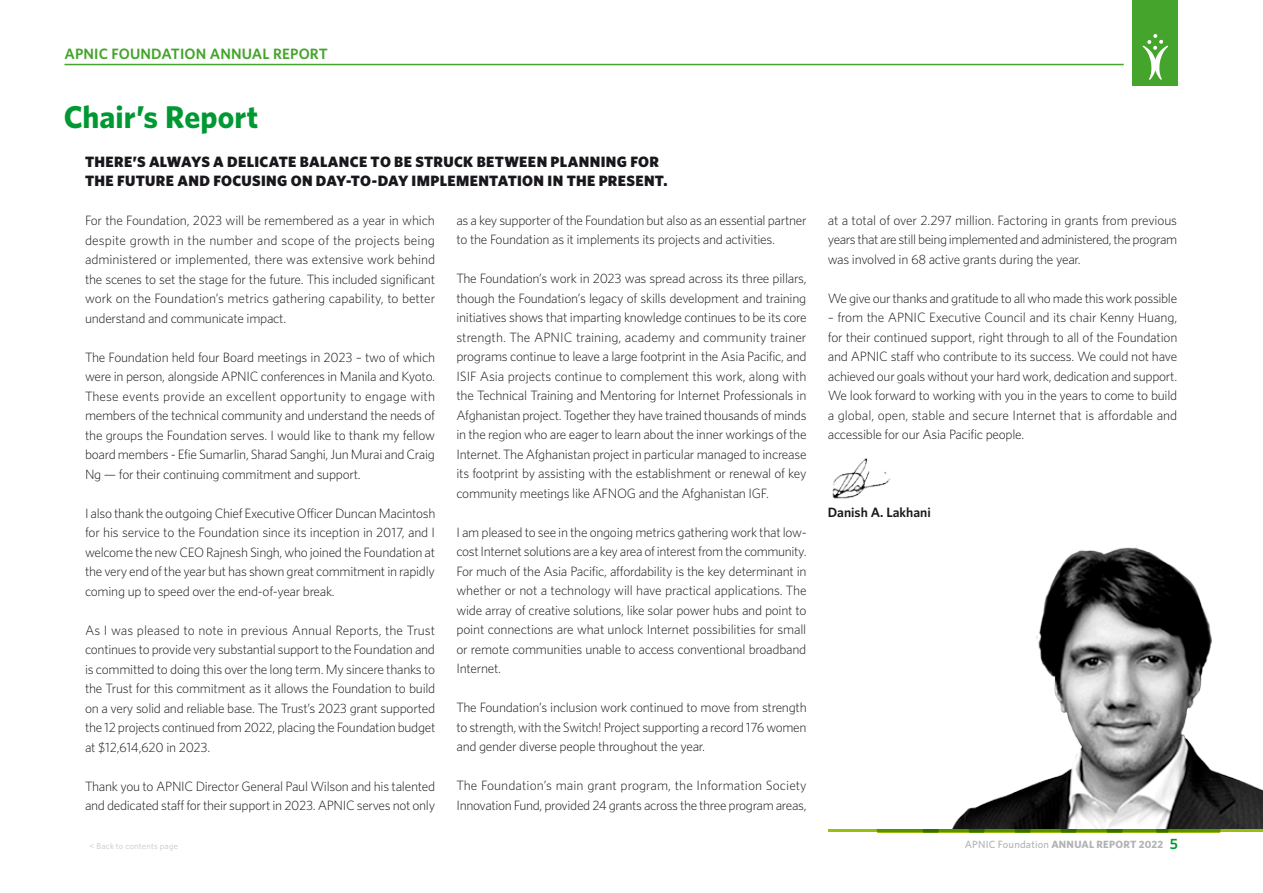
<style>
.page{position:relative;width:1263px;height:893px;background:#fff}
.page>*{position:absolute;margin:0;border:0;box-sizing:border-box;transform-origin:0 0}
.t1{font:700 31.5px "Whitney";color:#009832}
.t2{font:900 15px/19.5px "Whitney";letter-spacing:.025em;color:#1a171c}
.t3{font:600 15px "Whitney";letter-spacing:.01em;color:#44a42b}
.t4{font:300 13.5px/19.5px "Whitney";letter-spacing:-.02em;color:#1a171c;text-align:justify}
.t5{font:600 13.5px "Whitney";color:#1a171c}
.t6{font:700 10.5px "Whitney";letter-spacing:.02em;color:#b1b3b4}
.t7{font:8.7px "Whitney";letter-spacing:.025em;color:#c6c7c9}
.s1{font-weight:500}
.s2{font-weight:600;font-size:15px;color:#009832}
</style>
<div class="page">
<img style="left:952px;top:547px;width:311px;height:282px">
<img style="left:832px;top:458px;width:59px;height:41px">
<svg style="left:828px;top:829px;width:435px;height:3px"></svg>
<hr style="left:64px;top:64px;width:1060px;height:1px;background:#44a42b">
<div style="left:1133px;top:0;width:45px;height:85px;background:#44a42b"></div>
<svg style="left:1142px;top:34px;width:26px;height:46px"></svg>
<p class="t3" style="left:64px;top:44px;width:265px">APNIC FOUNDATION ANNUAL REPORT</p>
<h1 class="t1" style="left:64px;top:95px;width:196px">Chair’s Report</h1>
<p class="t2" style="left:85px;top:151px;width:584px">THERE’S ALWAYS A DELICATE BALANCE TO BE STRUCK BETWEEN PLANNING FOR<br>THE FUTURE AND FOCUSING ON DAY-TO-DAY IMPLEMENTATION IN THE PRESENT.</p>
<p class="t4" style="left:85px;top:210px;width:352px">For the Foundation, 2023 will be remembered as a year in which despite growth in the number and scope of the projects being administered or implemented, there was extensive work behind the scenes to set the stage for the future. This included significant work on the Foundation’s metrics gathering capability, to better understand and communicate impact.</p>
<p class="t4" style="left:85px;top:347px;width:352px">The Foundation held four Board meetings in 2023 – two of which were in person, alongside APNIC conferences in Manila and Kyoto.<br>These events provide an excellent opportunity to engage with members of the technical community and understand the needs of the groups the Foundation serves. I would like to thank my fellow board members - Efie Sumarlin, Sharad Sanghi, Jun Murai and Craig Ng — for their continuing commitment and support.</p>
<p class="t4" style="left:85px;top:503px;width:352px">I also thank the outgoing Chief Executive Officer Duncan Macintosh for his service to the Foundation since its inception in 2017, and I welcome the new CEO Rajnesh Singh, who joined the Foundation at the very end of the year but has shown great commitment in rapidly coming up to speed over the end-of-year break.</p>
<p class="t4" style="left:85px;top:620px;width:352px">As I was pleased to note in previous Annual Reports, the Trust continues to provide very substantial support to the Foundation and is committed to doing this over the long term. My sincere thanks to the Trust for this commitment as it allows the Foundation to build on a very solid and reliable base. The Trust’s 2023 grant supported the 12 projects continued from 2022, placing the Foundation budget at $12,614,620 in 2023.</p>
<p class="t4" style="left:85px;top:776px;width:352px">Thank you to APNIC Director General Paul Wilson and his talented and dedicated staff for their support in 2023. APNIC serves not only</p>
<p class="t4" style="left:456px;top:210px;width:352px">as a key supporter of the Foundation but also as an essential partner to the Foundation as it implements its projects and activities.</p>
<p class="t4" style="left:456px;top:269px;width:352px">The Foundation’s work in 2023 was spread across its three pillars, though the Foundation’s legacy of skills development and training initiatives shows that imparting knowledge continues to be its core strength. The APNIC training, academy and community trainer programs continue to leave a large footprint in the Asia Pacific, and ISIF Asia projects continue to complement this work, along with the Technical Training and Mentoring for Internet Professionals in Afghanistan project. Together they have trained thousands of minds in the region who are eager to learn about the inner workings of the Internet. The Afghanistan project in particular managed to increase its footprint by assisting with the establishment or renewal of key community meetings like AFNOG and the Afghanistan IGF.</p>
<p class="t4" style="left:456px;top:522px;width:352px">I am pleased to see in the ongoing metrics gathering work that low&shy;cost Internet solutions are a key area of interest from the community.<br>For much of the Asia Pacific, affordability is the key determinant in whether or not a technology will have practical applications. The wide array of creative solutions, like solar power hubs and point to point connections are what unlock Internet possibilities for small or remote communities unable to access conventional broadband Internet.</p>
<p class="t4" style="left:456px;top:697px;width:352px">The Foundation’s inclusion work continued to move from strength to strength, with the Switch! Project supporting a record 176 women and gender diverse people throughout the year.</p>
<p class="t4" style="left:456px;top:775px;width:352px">The Foundation’s main grant program, the Information Society<br>Innovation Fund, provided 24 grants across the three program areas,</p>
<p class="t4" style="left:828px;top:210px;width:351px">at a total of over 2.297 million. Factoring in grants from previous years that are still being implemented and administered, the program was involved in 68 active grants during the year.</p>
<p class="t4" style="left:828px;top:288px;width:351px">We give our thanks and gratitude to all who made this work possible</p>
<p class="t4" style="left:828px;top:307px;width:351px">– from the APNIC Executive Council and its chair Kenny Huang, for their continued support, right through to all of the Foundation and APNIC staff who contribute to its success. We could not have achieved our goals without your hard work, dedication and support.<br>We look forward to working with you in the years to come to build a global, open, stable and secure Internet that is affordable and accessible for our Asia Pacific people.</p>
<p class="t5" style="left:828px;top:504px;width:104px">Danish A. Lakhani</p>
<p class="t7" style="left:90px;top:840px;width:90px">&lt; Back to contents page</p>
<p class="t6" style="left:965px;top:837px;width:215px"><span class="s1">APNIC Foundation</span> ANNUAL REPORT 2022 <span class="s2">5</span></p>
</div>
